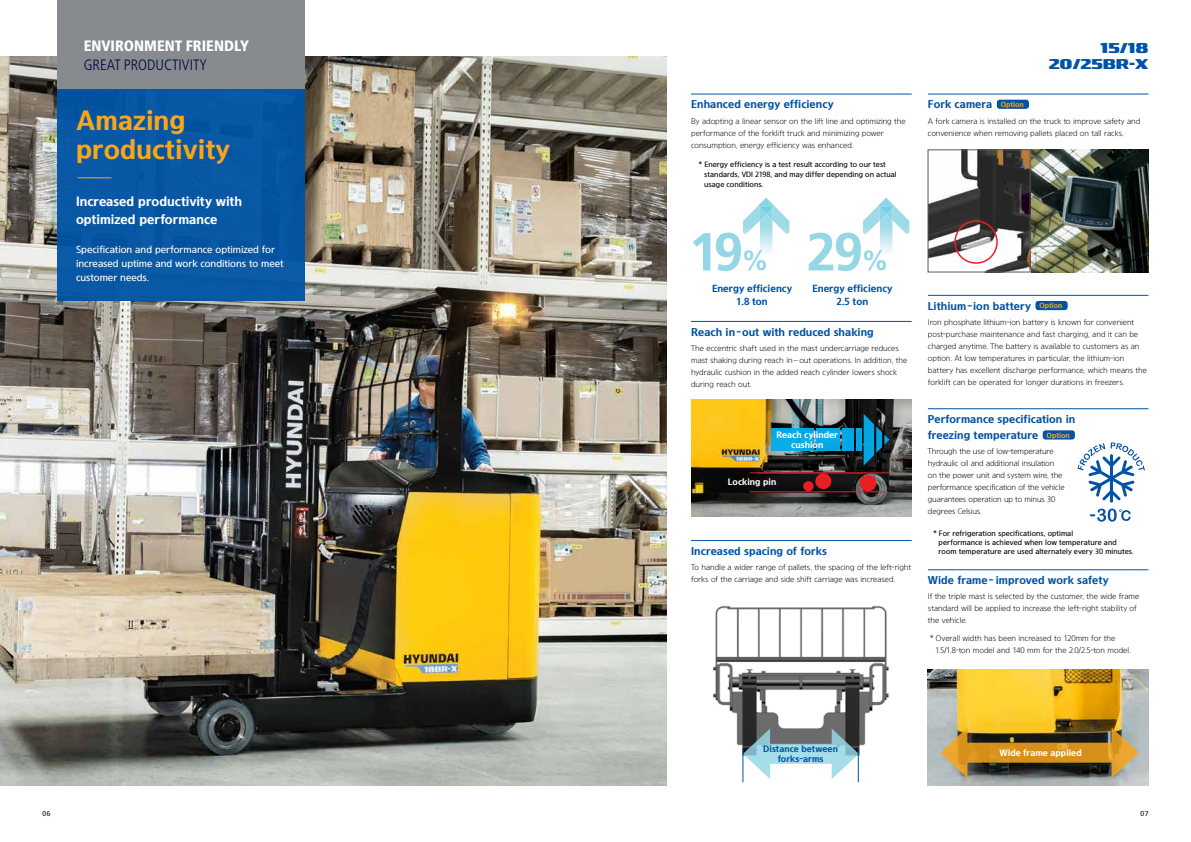
<style>
.page{position:relative;width:1191px;height:842px;background:#fff}
.page>*{position:absolute;margin:0;border:0;box-sizing:border-box;transform-origin:0 0}
.t1{font:700 53.4px "Frutiger";color:#95d7e5}
.t2{font:27px/28.8px "HYUNDAI Bold";color:#faa61a}
.t3{font:900 condensed 15px "Frutiger LT Std";color:#fff}
.t4{font:300 condensed 15px "Frutiger LT Std";color:#00093c}
.t5{font:14px/16px "HCEF2 OTF";color:#0053a5;text-align:right}
.t6{font:13px/18px "HYUNDAI Bold";color:#fff}
.t7{font:11px/16px "HYUNDAI Bold";color:#0053a5}
.t8{font:10px/14px "HYUNDAI Medium";letter-spacing:-.01em;color:#fff}
.t9{font:10px/13px "HYUNDAI Bold";color:#0053a5;text-align:center}
.t10{font:9px/10px "HYUNDAI Bold";color:#fff;text-align:center}
.t11{font:9px/9.4px "HYUNDAI Bold";color:#0053a5;text-align:center}
.t12{font:8px/12px "HYUNDAI Light";letter-spacing:-.005em;color:#000}
.t13{font:7.5px/10px "HYUNDAI Medium";letter-spacing:.005em;color:#000}
.t14{font:7px "HYUNDAI Medium";color:#000}
.s1{font-size:7.2px;color:#faa61a}
.s2{font-size:27.8px}
</style>
<div class="page">
<img style="left:691px;top:399px;width:220px;height:117px">
<svg style="left:863px;top:414px;width:26px;height:51px"></svg>
<div style="left:842px;top:428px;width:11px;height:23px;background:#01a6e4"></div>
<div style="left:771px;top:428px;width:43px;height:23px;background:#07acea"></div>
<div style="left:855px;top:428px;width:6px;height:23px;background:#00a5e3"></div>
<div style="left:816px;top:428px;width:23px;height:23px;background:#05aae8"></div>
<img style="left:0;top:57px;width:666px;height:728px">
<hr style="left:691px;top:94px;width:220px;height:1px;background:#0053a5">
<div style="left:996px;top:100px;width:33px;height:9px;background:#0053a5;border-radius:3px"></div>
<hr style="left:928px;top:94px;width:220px;height:1px;background:#0053a5">
<div style="left:57px;top:0;width:247px;height:90px;background:#878a8f"></div>
<img style="left:928px;top:669px;width:220px;height:116px">
<svg style="left:743px;top:198px;width:46px;height:54px"></svg>
<svg style="left:863px;top:198px;width:46px;height:54px"></svg>
<div style="left:57px;top:89px;width:247px;height:211px;background:#0957a5"></div>
<hr style="left:691px;top:321px;width:220px;height:1px;background:#0053a5">
<img style="left:930px;top:150px;width:218px;height:122px">
<div style="left:928px;top:150px;width:102px;height:122px;border:1px solid #58595b"></div>
<div style="left:954px;top:220px;width:43px;height:44px;border:2px solid #ed1d24;border-radius:50%"></div>
<div style="left:1042px;top:430px;width:32px;height:9px;background:#0053a5;border-radius:3px"></div>
<hr style="left:928px;top:408px;width:220px;height:1px;background:#0053a5">
<hr style="left:928px;top:569px;width:220px;height:1px;background:#0053a5">
<div style="left:958px;top:743px;width:163px;height:20px;background:#d79019"></div>
<svg style="left:940px;top:727px;width:27px;height:51px"></svg>
<svg style="left:1111px;top:727px;width:27px;height:51px"></svg>
<hr style="left:691px;top:540px;width:220px;height:1px;background:#0053a5">
<img style="left:713px;top:606px;width:176px;height:150px">
<div style="left:760px;top:744px;width:81px;height:20px;background:#a5dde8"></div>
<svg style="left:743px;top:729px;width:27px;height:50px"></svg>
<svg style="left:831px;top:729px;width:28px;height:50px"></svg>
<hr style="left:742px;top:748px;width:1px;height:34px;background:#0053a5">
<hr style="left:857px;top:748px;width:1px;height:34px;background:#0053a5">
<div style="left:859px;top:475px;width:17px;height:16px;background:#ed1d24;border-radius:50%"></div>
<div style="left:815px;top:473px;width:16px;height:16px;background:#ed1d24;border-radius:50%"></div>
<div style="left:803px;top:481px;width:10px;height:10px;background:#ed1d24;border-radius:50%"></div>
<hr style="left:749px;top:472px;width:139px;height:1px;background:#ed1d24">
<hr style="left:749px;top:491px;width:139px;height:1px;background:#ed1d24">
<svg style="left:1077px;top:442px;width:67px;height:61px"></svg>
<svg style="left:1089px;top:509px;width:41px;height:13px"></svg>
<hr style="left:78px;top:177px;width:34px;height:1px;background:#faa61a">
<div style="left:1035px;top:301px;width:32px;height:9px;background:#0053a5;border-radius:3px"></div>
<hr style="left:928px;top:295px;width:220px;height:1px;background:#0053a5">
<h3 class="t3" style="left:84px;top:37px;width:167px">ENVIRONMENT FRIENDLY</h3>
<h3 class="t4" style="left:84px;top:56px;width:125px">GREAT PRODUCTIVITY</h3>
<h2 class="t2" style="left:76px;top:105px;width:155px">Amazing productivity</h2>
<h3 class="t6" style="left:76px;top:192px;width:167px">Increased productivity with optimized performance</h3>
<p class="t8" style="left:76px;top:242px;width:209px">Specification and performance optimized for increased uptime and work conditions to meet customer needs.</p>
<h3 class="t7" style="left:691px;top:96px;width:144px">Enhanced energy efficiency</h3>
<p class="t12" style="left:691px;top:115px;width:216px">By adopting a linear sensor on the lift line and optimizing the performance of the forklift truck and minimizing power consumption, energy efficiency was enhanced.</p>
<p class="t13" style="left:704px;top:160px;width:194px;text-indent:-5px">* Energy efficiency is a test result according to our test standards, VDI 2198, and may differ depending on actual usage conditions.</p>
<h3 class="t5" style="left:1048px;top:40px;width:101px">15/18<br>20/25BR-X</h3>
<h3 class="t7" style="left:928px;top:96px;width:97px">Fork camera <span class="s1">Option</span></h3>
<p class="t12" style="left:928px;top:115px;width:214px">A fork camera is installed on the truck to improve safety and convenience when removing pallets placed on tall racks.</p>
<h1 class="t1" style="left:688px;top:221px;width:82px">19<span class="s2">%</span></h1>
<p class="t9" style="left:712px;top:281px;width:82px">Energy efficiency<br>1.8 ton</p>
<h1 class="t1" style="left:806px;top:221px;width:84px">29<span class="s2">%</span></h1>
<p class="t9" style="left:812px;top:281px;width:82px">Energy efficiency<br>2.5 ton</p>
<h3 class="t7" style="left:691px;top:323px;width:184px">Reach in- out with reduced shaking</h3>
<p class="t12" style="left:691px;top:342px;width:218px">The eccentric shaft used in the mast undercarriage reduces mast shaking during reach in–out operations. In addition, the hydraulic cushion in the added reach cylinder lowers shock during reach out.</p>
<p class="t10" style="left:776px;top:429px;width:63px">Reach cylinder cushion</p>
<p class="t10" style="left:728px;top:477px;width:50px">Locking pin</p>
<h3 class="t7" style="left:691px;top:542px;width:137px">Increased spacing of forks</h3>
<p class="t12" style="left:691px;top:561px;width:221px">To handle a wider range of pallets, the spacing of the left-right forks of the carriage and side shift carriage was increased.</p>
<h3 class="t7" style="left:928px;top:297px;width:136px">Lithium-ion battery <span class="s1">Option</span></h3>
<p class="t12" style="left:928px;top:316px;width:220px">Iron phosphate lithium-ion battery is known for convenient post-purchase maintenance and fast charging, and it can be charged anytime. The battery is available to customers as an option. At low temperatures in particular, the lithium-ion battery has excellent discharge performance, which means the forklift can be operated for longer durations in freezers.</p>
<h3 class="t7" style="left:928px;top:411px;width:149px">Performance specification in freezing temperature <span class="s1">Option</span></h3>
<p class="t12" style="left:928px;top:445px;width:138px">Through the use of low-temperature hydraulic oil and additional insulation on the power unit and system wire, the performance specification of the vehicle guarantees operation up to minus 30 degrees Celsius.</p>
<p class="t13" style="left:938px;top:528px;width:197px;line-height:9px;text-indent:-5px">* For refrigeration specifications, optimal<br>performance is achieved when low temperature and room temperature are used alternately every 30 minutes.</p>
<h3 class="t7" style="left:928px;top:572px;width:182px">Wide frame- improved work safety</h3>
<p class="t12" style="left:928px;top:590px;width:213px">If the triple mast is selected by the customer, the wide frame standard will be applied to increase the left-right stability of the vehicle.</p>
<p class="t12" style="left:935px;top:632px;width:197px;text-indent:-5px">* Overall width has been increased to 120mm for the<br>1.5/1.8-ton model and 140 mm for the 2.0/2.5-ton model.</p>
<p class="t11" style="left:763px;top:744px;width:76px">Distance between forks-arms</p>
<p class="t10" style="left:999px;top:747px;width:84px">Wide frame applied</p>
<p class="t14" style="left:43px;top:809px;width:9px">06</p>
<p class="t14" style="left:1140px;top:809px;width:9px">07</p>
</div>
